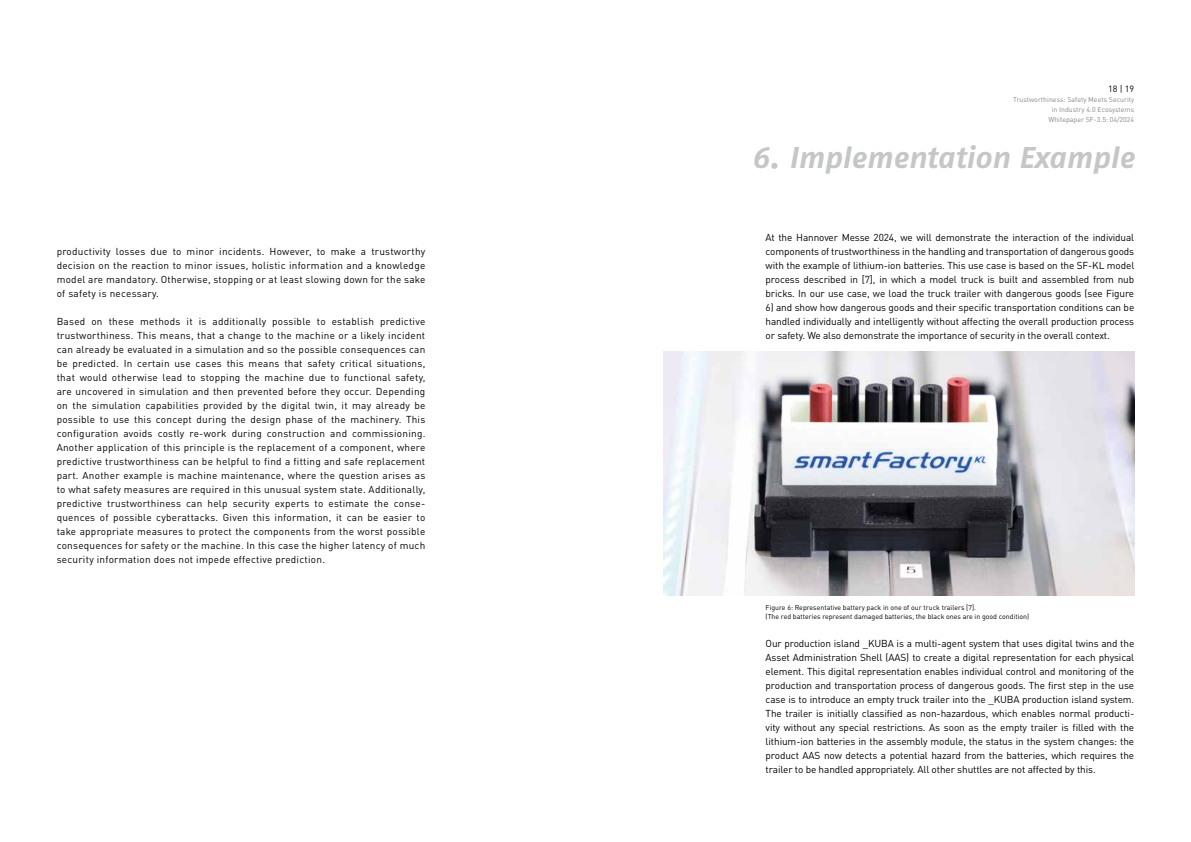
<style>
.page{position:relative;width:1191px;height:842px;background:#fff}
.page>*{position:absolute;margin:0;border:0;box-sizing:border-box;transform-origin:0 0}
.t1{font:italic 700 30px "Fago OT";color:#c5c6c6}
.t2{font:10px/14px "DINOT";letter-spacing:-.01em;color:#000;text-align:justify}
.t3{font:9px "DINOT";color:#000}
.t4{font:7px/9px "DINOT";color:#000}
.t5{font:7px/10px "DINOT";color:#878786;text-align:right}
</style>
<div class="page">
<img style="left:663px;top:351px;width:471px;height:244px">
<p class="t2" style="left:57px;top:244px;width:370px">productivity losses due to minor incidents. However, to make a trustworthy decision on the reaction to minor issues, holistic information and a knowledge model are mandatory. Otherwise, stopping or at least slowing down for the sake of safety is necessary.</p>
<p class="t2" style="left:57px;top:314px;width:370px">Based on these methods it is additionally possible to establish predictive trustworthiness. This means, that a change to the machine or a likely incident can already be evaluated in a simulation and so the possible consequences can be predicted. In certain use cases this means that safety critical situations, that would otherwise lead to stopping the machine due to functional safety, are uncovered in simulation and then prevented before they occur. Depending on the simulation capabilities provided by the digital twin, it may already be possible to use this concept during the design phase of the machinery. This configuration avoids costly re-work during construction and commissioning.<br>Another application of this principle is the replacement of a component, where predictive trustworthiness can be helpful to find a fitting and safe replacement part. Another example is machine maintenance, where the question arises as to what safety measures are required in this unusual system state. Additionally, predictive trustworthiness can help security experts to estimate the conse&shy;quences of possible cyberattacks. Given this information, it can be easier to take appropriate measures to protect the components from the worst possible consequences for safety or the machine. In this case the higher latency of much security information does not impede effective prediction.</p>
<p class="t3" style="left:1108px;top:82px;width:28px">18 | 19</p>
<p class="t5" style="left:1013px;top:94px;width:123px">Trustworthiness: Safety Meets Security in Industry 4.0 Ecosystems<br>Whitepaper SF-3.5: 04/2024</p>
<h1 class="t1" style="left:752px;top:140px;width:384px">6. Implementation Example</h1>
<p class="t2" style="left:765px;top:230px;width:370px">At the Hannover Messe 2024, we will demonstrate the interaction of the individual components of trustworthiness in the handling and transportation of dangerous goods with the example of lithium-ion batteries. This use case is based on the SF-KL model process described in [7], in which a model truck is built and assembled from nub bricks. In our use case, we load the truck trailer with dangerous goods (see Figure</p>
<p class="t2" style="left:765px;top:300px;width:370px">6) and show how dangerous goods and their specific transportation conditions can be handled individually and intelligently without affecting the overall production process or safety. We also demonstrate the importance of security in the overall context.</p>
<p class="t4" style="left:765px;top:602px;width:265px">Figure 6: Representative battery pack in one of our truck trailers [7].<br>(The red batteries represent damaged batteries, the black ones are in good condition)</p>
<p class="t2" style="left:765px;top:636px;width:370px">Our production island _KUBA is a multi-agent system that uses digital twins and the Asset Administration Shell (AAS) to create a digital representation for each physical element. This digital representation enables individual control and monitoring of the production and transportation process of dangerous goods. The first step in the use case is to introduce an empty truck trailer into the _KUBA production island system.<br>The trailer is initially classified as non-hazardous, which enables normal producti&shy;vity without any special restrictions. As soon as the empty trailer is filled with the lithium-ion batteries in the assembly module, the status in the system changes: the product AAS now detects a potential hazard from the batteries, which requires the trailer to be handled appropriately. All other shuttles are not affected by this.</p>
</div>
